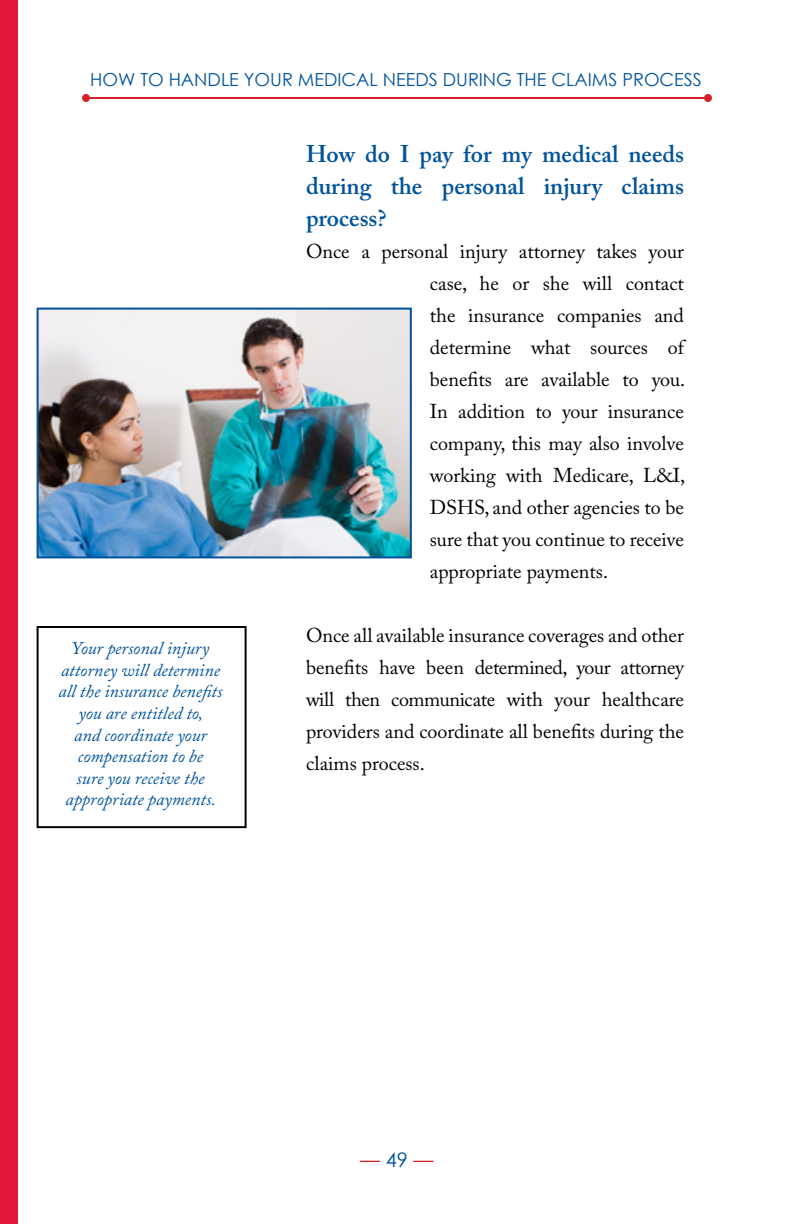
<style>
.page{position:relative;width:792px;height:1224px;background:#fff}
.page>*{position:absolute;margin:0;border:0;box-sizing:border-box;transform-origin:0 0}
.t1{font:600 24px/32px "Adobe Caslon Pro";color:#00539b;text-align:justify}
.t2{font:20px/32px "Adobe Caslon Pro";color:#000;text-align:justify}
.t3{font:20px "Century Gothic";color:#d2232a}
.t4{font:italic 18px/21.6px "Adobe Caslon Pro";color:#00539b;text-align:center}
.t5{font:18px "Century Gothic";color:#00539b}
.s1{color:#00539b}
</style>
<div class="page">
<div style="left:0;top:0;width:18px;height:1224px;background:#e31837"></div>
<hr style="left:86px;top:97px;width:622px;height:2px;background:#d2232a">
<div style="left:82px;top:94px;width:8px;height:8px;background:#d2232a;border-radius:50%"></div>
<div style="left:704px;top:94px;width:8px;height:8px;background:#d2232a;border-radius:50%"></div>
<img style="left:40px;top:311px;width:369px;height:244px">
<div style="left:37px;top:308px;width:375px;height:250px;border:2px solid #00539b"></div>
<div style="left:37px;top:626px;width:210px;height:202px;border:2px solid #000"></div>
<p class="t5" style="left:90px;top:66px;width:613px">HOW TO HANDLE YOUR MEDICAL NEEDS DURING THE CLAIMS PROCESS</p>
<p class="t4" style="left:58px;top:637px;width:166px">Your personal injury attorney will determine all the insurance benefits you are entitled to,<br>and coordinate your compensation to be<br>sure you receive the appropriate payments.</p>
<p class="t1" style="left:306px;top:137px;width:380px">How do I pay for my medical needs during the personal injury claims process?</p>
<p class="t2" style="left:430px;top:235px;width:257px;text-indent:-124px">Once a personal injury attorney takes your case, he or she will contact the insurance companies and determine what sources of benefits are available to you.<br>In addition to your insurance company, this may also involve working with Medicare, L&amp;I, DSHS, and other agencies to be sure that you continue to receive appropriate payments.</p>
<p class="t2" style="left:306px;top:619px;width:380px">Once all available insurance coverages and other benefits have been determined, your attorney will then communicate with your healthcare providers and coordinate all benefits during the claims process.</p>
<p class="t3" style="left:360px;top:1146px;width:75px">— <span class="s1">49</span> —</p>
</div>
